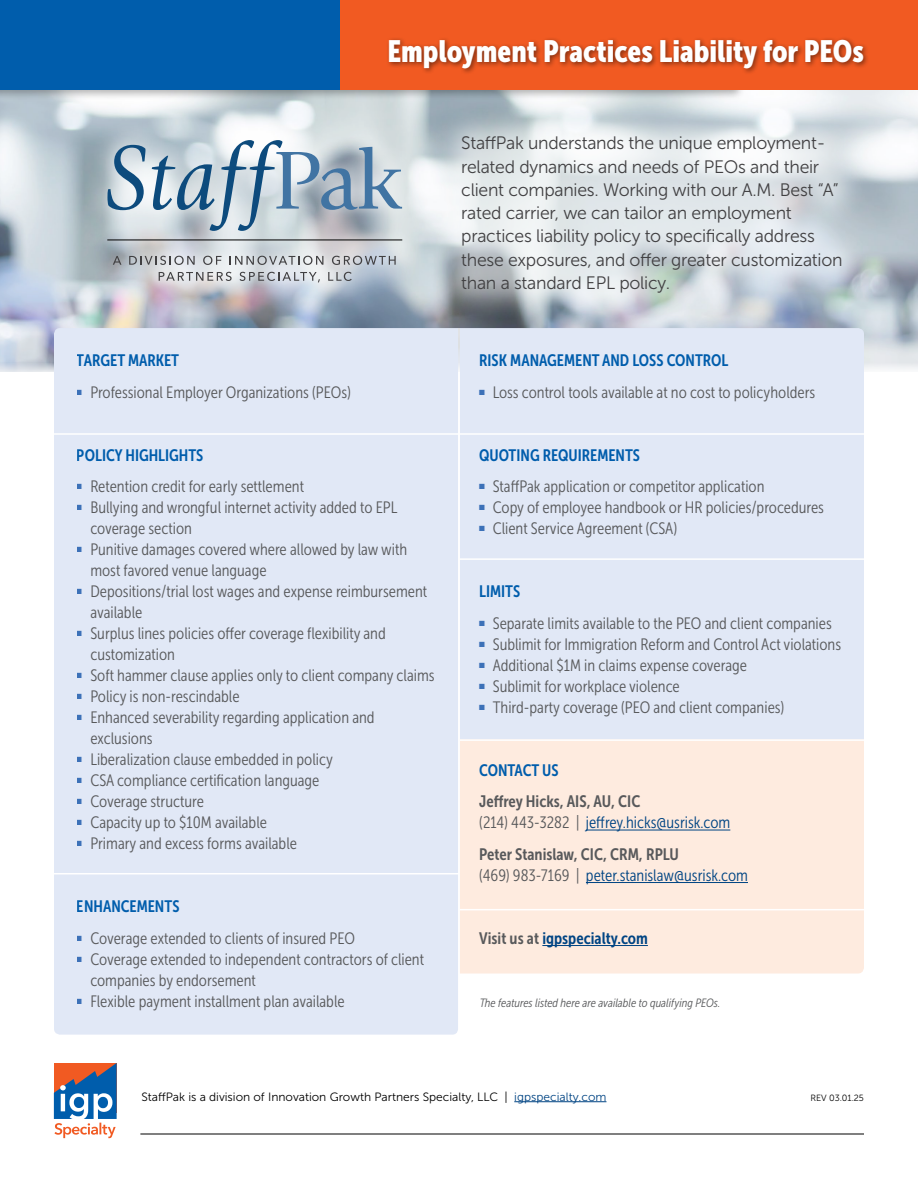
<style>
.page{position:relative;width:918px;height:1188px;background:#fff}
.page>*{position:absolute;margin:0;border:0;box-sizing:border-box;transform-origin:0 0}
.t1{font:30.6px "Museo Sans Cond 900";color:#fff}
.t2{font:18px/23.2px "Museo Sans 300";letter-spacing:-.015em;color:#414042}
.t3{font:16.5px/21px "Museo Sans Cond 300";color:#58595b}
.t4{font:16.5px "Museo Sans Cond 700";color:#005dac}
.t5{font:16.5px "Museo Sans Cond 300";color:#004483}
.t6{font:16.5px "Museo Sans Cond 700";color:#58595b}
.t7{font:16.5px "Museo Sans Cond 700";color:#004483}
.t8{font:12px "Museo Sans 300";color:#000}
.t9{font:italic 12px "Museo Sans Cond 300";color:#58595b}
.t10{font:9px "Museo Sans 300";color:#000}
.s1{color:#58595b}
.s2{color:#004483}
</style>
<div class="page">
<img style="left:0;top:90px;width:918px;height:273px">
<div style="left:460px;top:328px;width:404px;height:411px;background:#e1e8f6"></div>
<div style="left:460px;top:741px;width:404px;height:233px;background:#feebdf"></div>
<div style="left:54px;top:328px;width:404px;height:707px;background:#e1e8f6"></div>
<hr style="left:140px;top:1134px;width:724px;height:1px;background:#000">
<hr style="left:0;top:177px;width:1px;height:40px;background:#000;opacity:.48">
<hr style="left:29px;top:433px;width:860px;height:2px;background:#fff">
<hr style="left:459px;top:558px;width:430px;height:2px;background:#fff">
<hr style="left:459px;top:909px;width:430px;height:1px;background:#fff">
<hr style="left:29px;top:873px;width:430px;height:1px;background:#fff">
<hr style="left:586px;top:830px;width:144px;height:1px;background:#004483">
<hr style="left:586px;top:882px;width:162px;height:1px;background:#004483">
<hr style="left:542px;top:945px;width:106px;height:1px;background:#004483">
<div style="left:431px;top:105px;width:442px;height:218px;background:#fff;opacity:.57"></div>
<hr style="left:458px;top:328px;width:2px;height:739px;background:#fff">
<svg style="left:54px;top:1063px;width:63px;height:75px"></svg>
<hr style="left:514px;top:1101px;width:92px;height:1px;background:#004483">
<div style="left:0;top:0;width:746px;height:100px;background:#000;opacity:.3"></div>
<div style="left:339px;top:0;width:579px;height:90px;background:#f15a22"></div>
<div style="left:0;top:0;width:339px;height:90px;background:#005dac"></div>
<div style="left:386px;top:36px;width:484px;height:39px;background:#000;opacity:.48"></div>
<svg style="left:82px;top:116px;width:344px;height:190px;background:#c6cdd3"></svg>
<svg style="left:113px;top:256px;width:8px;height:9px"></svg>
<svg style="left:129px;top:256px;width:66px;height:9px"></svg>
<svg style="left:203px;top:256px;width:18px;height:9px"></svg>
<svg style="left:230px;top:256px;width:93px;height:9px"></svg>
<svg style="left:332px;top:256px;width:64px;height:9px"></svg>
<svg style="left:159px;top:272px;width:73px;height:9px"></svg>
<svg style="left:240px;top:272px;width:80px;height:10px"></svg>
<svg style="left:328px;top:272px;width:24px;height:9px"></svg>
<hr style="left:107px;top:240px;width:295px;height:1px;background:#000">
<svg style="left:152px;top:140px;width:250px;height:91px;background:#acbecb"></svg>
<svg style="left:107px;top:145px;width:38px;height:65px;background:#9ab2c4"></svg>
<h1 class="t1" style="left:387px;top:34px;width:478px">Employment Practices Liability for PEOs</h1>
<p class="t4" style="left:77px;top:351px;width:104px">TARGET MARKET</p>
<p class="t3" style="left:77px;top:382px;width:275px"><sup>■</sup> Professional Employer Organizations (PEOs)</p>
<p class="t4" style="left:77px;top:446px;width:128px">POLICY HIGHLIGHTS</p>
<p class="t3" style="left:77px;top:476px;width:229px"><sup>■</sup> Retention credit for early settlement</p>
<p class="t3" style="left:90px;top:497px;width:309px;text-indent:-13px"><sup>■</sup> Bullying and wrongful internet activity added to EPL coverage section</p>
<p class="t3" style="left:90px;top:539px;width:318px;text-indent:-13px"><sup>■</sup> Punitive damages covered where allowed by law with most favored venue language</p>
<p class="t3" style="left:90px;top:581px;width:338px;text-indent:-13px"><sup>■</sup> Depositions/trial lost wages and expense reimbursement available</p>
<p class="t3" style="left:90px;top:623px;width:297px;text-indent:-13px"><sup>■</sup> Surplus lines policies offer coverage flexibility and customization</p>
<p class="t3" style="left:77px;top:665px;width:359px"><sup>■</sup> Soft hammer clause applies only to client company claims</p>
<p class="t3" style="left:77px;top:686px;width:164px"><sup>■</sup> Policy is non-rescindable</p>
<p class="t3" style="left:90px;top:707px;width:286px;text-indent:-13px"><sup>■</sup> Enhanced severability regarding application and exclusions</p>
<p class="t3" style="left:77px;top:749px;width:258px"><sup>■</sup> Liberalization clause embedded in policy</p>
<p class="t3" style="left:77px;top:770px;width:244px"><sup>■</sup> CSA compliance certification language</p>
<p class="t3" style="left:77px;top:791px;width:129px"><sup>■</sup> Coverage structure</p>
<p class="t3" style="left:77px;top:812px;width:192px"><sup>■</sup> Capacity up to $10M available</p>
<p class="t3" style="left:77px;top:833px;width:222px"><sup>■</sup> Primary and excess forms available</p>
<p class="t4" style="left:77px;top:897px;width:104px">ENHANCEMENTS</p>
<p class="t3" style="left:77px;top:928px;width:280px"><sup>■</sup> Coverage extended to clients of insured PEO</p>
<p class="t3" style="left:90px;top:949px;width:335px;text-indent:-13px"><sup>■</sup> Coverage extended to independent contractors of client companies by endorsement</p>
<p class="t3" style="left:77px;top:991px;width:269px"><sup>■</sup> Flexible payment installment plan available</p>
<p class="t2" style="left:461px;top:132px;width:383px">StaffPak understands the unique employment&shy;related dynamics and needs of PEOs and their client companies. Working with our A.M. Best “A” rated carrier, we can tailor an employment practices liability policy to specifically address these exposures, and offer greater customization than a standard EPL policy.</p>
<p class="t4" style="left:479px;top:351px;width:251px">RISK MANAGEMENT AND LOSS CONTROL</p>
<p class="t3" style="left:479px;top:382px;width:338px"><sup>■</sup> Loss control tools available at no cost to policyholders</p>
<p class="t4" style="left:479px;top:446px;width:162px">QUOTING REQUIREMENTS</p>
<p class="t3" style="left:479px;top:476px;width:287px"><sup>■</sup> StaffPak application or competitor application</p>
<p class="t3" style="left:479px;top:497px;width:346px"><sup>■</sup> Copy of employee handbook or HR policies/procedures</p>
<p class="t3" style="left:479px;top:518px;width:199px"><sup>■</sup> Client Service Agreement (CSA)</p>
<p class="t4" style="left:479px;top:582px;width:43px">LIMITS</p>
<p class="t3" style="left:479px;top:613px;width:354px"><sup>■</sup> Separate limits available to the PEO and client companies</p>
<p class="t3" style="left:479px;top:634px;width:363px"><sup>■</sup> Sublimit for Immigration Reform and Control Act violations</p>
<p class="t3" style="left:479px;top:655px;width:269px"><sup>■</sup> Additional $1M in claims expense coverage</p>
<p class="t3" style="left:479px;top:676px;width:202px"><sup>■</sup> Sublimit for workplace violence</p>
<p class="t3" style="left:479px;top:697px;width:307px"><sup>■</sup> Third-party coverage (PEO and client companies)</p>
<p class="t4" style="left:479px;top:761px;width:81px">CONTACT US</p>
<p class="t6" style="left:479px;top:792px;width:163px">Jeffrey Hicks, AIS, AU, CIC</p>
<p class="t5" style="left:479px;top:814px;width:253px"><span class="s1">(214) 443-3282 |</span> jeffrey.hicks@usrisk.com</p>
<p class="t6" style="left:479px;top:845px;width:201px">Peter Stanislaw, CIC, CRM, RPLU</p>
<p class="t5" style="left:479px;top:866px;width:270px"><span class="s1">(469) 983-7169 |</span> peter.stanislaw@usrisk.com</p>
<p class="t7" style="left:479px;top:929px;width:170px"><span class="s1">Visit us at</span> igpspecialty.com</p>
<p class="t9" style="left:479px;top:997px;width:243px">The features listed here are available to qualifying PEOs.</p>
<p class="t8" style="left:141px;top:1090px;width:467px">StaffPak is a division of Innovation Growth Partners Specialty, LLC | <span class="s2">igpspecialty.com</span></p>
<p class="t10" style="left:811px;top:1093px;width:55px">REV 03.01.25</p>
</div>
